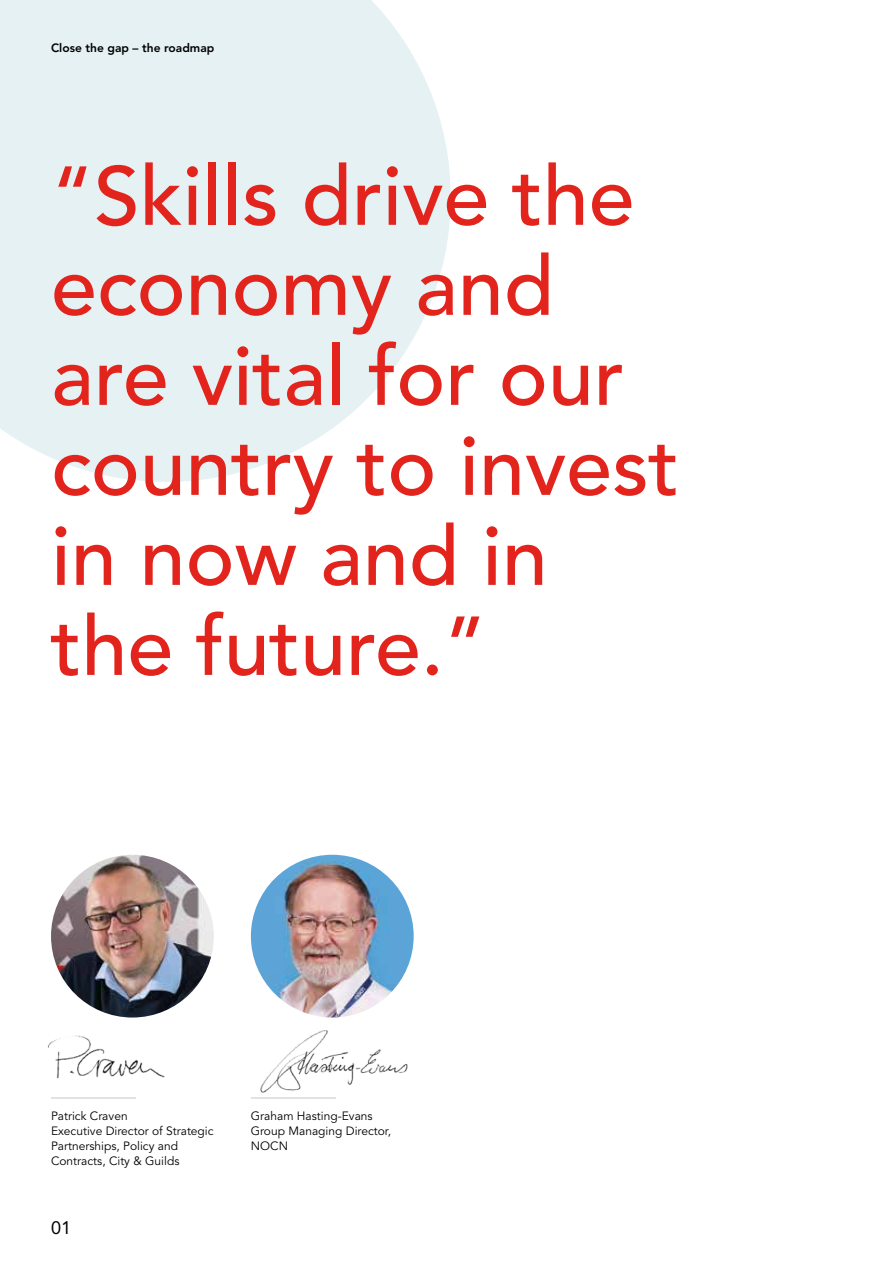
<style>
.page{position:relative;width:893px;height:1263px;background:#fff}
.page>*{position:absolute;margin:0;border:0;box-sizing:border-box;transform-origin:0 0}
.t1{font:500 82.5px/90px "Avenir";color:#e2241d}
.t2{font:18px "Avenir";color:#000}
.t3{font:12px/15px "Avenir";color:#000}
.t4{font:800 12px "Avenir";color:#000}
</style>
<div class="page">
<svg style="left:0;top:0;width:451px;height:482px;background:#e7f2f4"></svg>
<hr style="left:251px;top:1097px;width:85px;height:1px;background:#c6c6c6">
<img style="left:251px;top:855px;width:163px;height:162px;border-radius:81px">
<img style="left:51px;top:855px;width:163px;height:162px;border-radius:81px">
<hr style="left:51px;top:1097px;width:85px;height:1px;background:#c6c6c6">
<img style="left:48px;top:1035px;width:117px;height:44px">
<img style="left:260px;top:1030px;width:148px;height:63px">
<p class="t4" style="left:51px;top:40px;width:165px">Close the gap – the roadmap</p>
<h1 class="t1" style="left:51px;top:153px;width:630px">“Skills drive the economy and are vital for our country to invest in now and in the future.”</h1>
<p class="t3" style="left:51px;top:1108px;width:164px">Patrick Craven<br>Executive Director of Strategic<br>Partnerships, Policy and<br>Contracts, City &amp; Guilds</p>
<h2 class="t2" style="left:51px;top:1217px;width:22px">01</h2>
<p class="t3" style="left:251px;top:1108px;width:142px">Graham Hasting-Evans<br>Group Managing Director,<br>NOCN</p>
</div>
